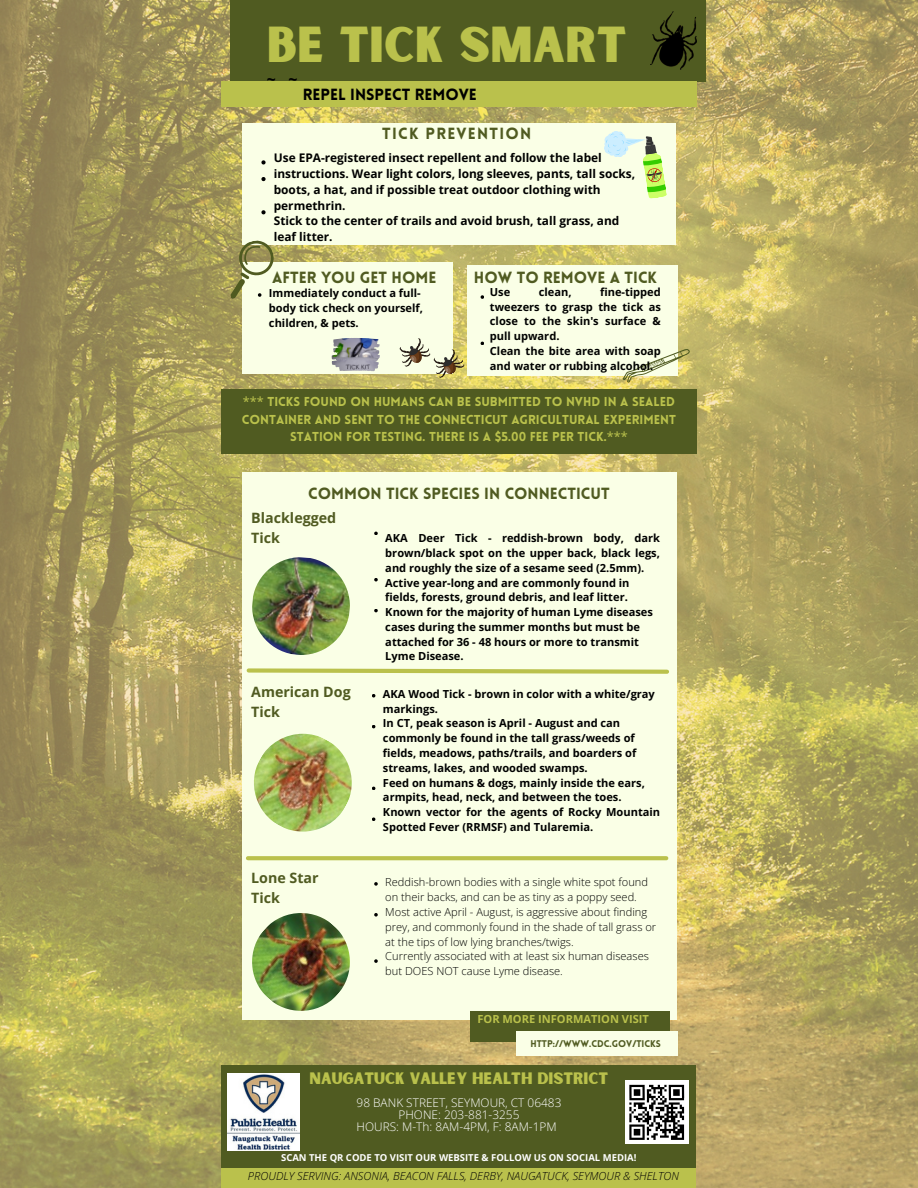
<style>
.page{position:relative;width:918px;height:1188px;background:#fff}
.page>*{position:absolute;margin:0;border:0;box-sizing:border-box;transform-origin:0 0}
.t1{font:48.3px "Sunborn Sans One";color:#bac14c}
.t2{font:900 15.9px "Lovelo";color:#505b21}
.t3{font:15.9px "Sunborn Sans One";color:#bac14c}
.t4{font:900 15.9px "Lovelo";color:#000}
.t5{font:900 15.9px "Lovelo";letter-spacing:.08em;color:#505b21}
.t6{font:700 15.9px "Open Sans";color:#000}
.t7{font:700 14.25px/19.6px "Open Sans";color:#505b21}
.t8{font:900 12.6px/17.2px "Lovelo";color:#bac14c;text-align:center}
.t9{font:700 11.85px/15.9px "Open Sans";color:#000}
.t10{font:300 11.85px/11.9px "Open Sans";color:#fff;text-align:center}
.t11{font:700 11.1px/14.9px "Open Sans";color:#000}
.t12{font:300 11.1px/14.9px "Open Sans";color:#000}
.t13{font:italic 300 11.1px "Open Sans";color:#000}
.t14{font:700 11.1px "Open Sans";color:#bac14c}
.t15{font:700 9.45px "Open Sans";color:#fff}
.t16{font:900 9.45px "Lovelo";color:#505b21}
.s1{font-family:"Noto Sans";font-weight:400}
</style>
<div class="page">
<img style="left:0;top:0;width:918px;height:1188px">
<div style="left:230px;top:0;width:476px;height:81px;background:#505b21"></div>
<div style="left:221px;top:389px;width:476px;height:65px;background:#505b21"></div>
<div style="left:242px;top:123px;width:434px;height:121px;background:#faffe6"></div>
<div style="left:242px;top:472px;width:434px;height:548px;background:#faffe6"></div>
<svg style="left:246px;top:668px;width:423px;height:6px"></svg>
<svg style="left:248px;top:856px;width:418px;height:4px;background:#bcc351"></svg>
<div style="left:467px;top:265px;width:210px;height:111px;background:#faffe6"></div>
<img style="left:650px;top:12px;width:46px;height:57px">
<svg style="left:604px;top:131px;width:63px;height:68px"></svg>
<img style="left:252px;top:557px;width:98px;height:98px">
<img style="left:254px;top:734px;width:98px;height:98px">
<img style="left:252px;top:913px;width:98px;height:98px">
<div style="left:242px;top:262px;width:210px;height:111px;background:#faffe6"></div>
<svg style="left:230px;top:239px;width:45px;height:60px"></svg>
<svg style="left:399px;top:338px;width:66px;height:40px"></svg>
<svg style="left:481px;top:295px;width:3px;height:4px"></svg>
<div style="left:221px;top:81px;width:476px;height:25px;background:#bac14c"></div>
<div style="left:471px;top:1011px;width:199px;height:31px;background:#505b21"></div>
<div style="left:517px;top:1032px;width:160px;height:24px;background:#faffe6"></div>
<svg style="left:624px;top:349px;width:65px;height:33px"></svg>
<div style="left:217px;top:1066px;width:483px;height:112px;background:#505b21"></div>
<div style="left:217px;top:1168px;width:483px;height:20px;background:#bac14c"></div>
<div style="left:625px;top:1080px;width:63px;height:64px;background:#fff"></div>
<svg style="left:629px;top:1085px;width:55px;height:55px"></svg>
<img style="left:331px;top:338px;width:43px;height:33px">
<img style="left:228px;top:1073px;width:72px;height:78px">
<svg style="left:261px;top:160px;width:5px;height:5px"></svg>
<svg style="left:261px;top:177px;width:5px;height:4px"></svg>
<svg style="left:261px;top:210px;width:5px;height:4px"></svg>
<svg style="left:372px;top:694px;width:3px;height:4px"></svg>
<svg style="left:372px;top:817px;width:3px;height:4px"></svg>
<svg style="left:374px;top:532px;width:4px;height:3px"></svg>
<svg style="left:374px;top:578px;width:4px;height:3px"></svg>
<svg style="left:374px;top:609px;width:4px;height:3px"></svg>
<svg style="left:374px;top:882px;width:4px;height:4px"></svg>
<svg style="left:374px;top:913px;width:4px;height:4px"></svg>
<svg style="left:374px;top:959px;width:4px;height:4px"></svg>
<p class="t1" style="left:267px;top:13px;width:361px">BE TICK SMART</p>
<p class="t6" style="left:267px;top:68px;width:32px">~ ~</p>
<p class="t4" style="left:303px;top:88px;width:176px">REPEL INSPECT REMOVE</p>
<p class="t5" style="left:382px;top:127px;width:150px">TICK PREVENTION</p>
<p class="t9" style="left:274px;top:150px;width:363px">Use EPA-registered insect repellent and follow the label instructions. Wear light colors, long sleeves, pants, tall socks, boots, a hat, and if possible treat outdoor clothing with permethrin.<br>Stick to the center of trails and avoid brush, tall grass, and leaf litter.</p>
<p class="t2" style="left:272px;top:271px;width:166px">AFTER YOU GET HOME</p>
<p class="t2" style="left:474px;top:271px;width:185px">HOW TO REMOVE A TICK</p>
<h3 class="t11" style="left:269px;top:285px;width:155px">Immediately conduct a full&shy;body tick check on yourself, children, &amp; pets.</h3>
<p class="t11" style="left:490px;top:284px;width:172px;text-align:justify;text-indent:110px">fine-tipped tweezers to grasp the tick as close to the skin's surface &amp; pull upward.</p>
<p class="t11" style="left:490px;top:343px;width:172px">Clean the bite area with soap and water or rubbing alcohol.</p>
<p class="t11" style="left:490px;top:284px;width:22px">Use</p>
<p class="t11" style="left:539px;top:284px;width:34px">clean,</p>
<p class="t8" style="left:242px;top:395px;width:436px"><span class="s1">***</span> TICKS FOUND ON HUMANS CAN BE SUBMITTED TO NVHD IN A SEALED<br>CONTAINER AND SENT TO THE CONNECTICUT AGRICULTURAL EXPERIMENT<br>STATION FOR TESTING. THERE IS A $5.00 FEE PER TICK.<span class="s1">***</span></p>
<p class="t2" style="left:308px;top:487px;width:303px">COMMON TICK SPECIES IN CONNECTICUT</p>
<p class="t7" style="left:251px;top:508px;width:86px">Blacklegged<br>Tick</p>
<p class="t7" style="left:251px;top:682px;width:101px">American Dog<br>Tick</p>
<h3 class="t7" style="left:251px;top:868px;width:69px">Lone Star<br>Tick</h3>
<h3 class="t11" style="left:385px;top:531px;width:276px;text-align:justify">AKA Deer Tick - reddish-brown body, dark brown/black spot on the upper back, black legs, and roughly the size of a sesame seed (2.5mm).</h3>
<p class="t11" style="left:385px;top:575px;width:246px">Active year-long and are commonly found in fields, forests, ground debris, and leaf litter.</p>
<p class="t11" style="left:385px;top:604px;width:269px">Known for the majority of human Lyme diseases cases during the summer months but must be attached for 36 - 48 hours or more to transmit Lyme Disease.</p>
<p class="t11" style="left:383px;top:686px;width:273px">AKA Wood Tick - brown in color with a white/gray markings.</p>
<h3 class="t11" style="left:383px;top:716px;width:255px">In CT, peak season is April - August and can commonly be found in the tall grass/weeds of fields, meadows, paths/trails, and boarders of streams, lakes, and wooded swamps.</h3>
<p class="t11" style="left:383px;top:775px;width:263px">Feed on humans &amp; dogs, mainly inside the ears,</p>
<p class="t11" style="left:383px;top:790px;width:240px">armpits, head, neck, and between the toes.</p>
<h4 class="t11" style="left:383px;top:804px;width:279px">Known vector for the agents of Rocky Mountain<br>Spotted Fever (RRMSF) and Tularemia.</h4>
<p class="t12" style="left:385px;top:874px;width:272px">Reddish-brown bodies with a single white spot found on their backs, and can be as tiny as a poppy seed.<br>Most active April - August, is aggressive about finding prey, and commonly found in the shade of tall grass or at the tips of low lying branches/twigs.</p>
<h3 class="t12" style="left:385px;top:949px;width:265px">Currently associated with at least six human diseases but DOES NOT cause Lyme disease.</h3>
<p class="t14" style="left:477px;top:1012px;width:173px">FOR MORE INFORMATION VISIT</p>
<p class="t16" style="left:530px;top:1040px;width:132px">HTTP://WWW.CDC.GOV/TICKS</p>
<h6 class="t3" style="left:310px;top:1068px;width:300px">NAUGATUCK VALLEY HEALTH DISTRICT</h6>
<p class="t10" style="left:357px;top:1096px;width:206px">98 BANK STREET, SEYMOUR, CT 06483<br>PHONE: 203-881-3255<br>HOURS: M-Th: 8AM-4PM, F: 8AM-1PM</p>
<p class="t15" style="left:281px;top:1151px;width:357px">SCAN THE QR CODE TO VISIT OUR WEBSITE &amp; FOLLOW US ON SOCIAL MEDIA!</p>
<h3 class="t13" style="left:248px;top:1168px;width:433px">PROUDLY SERVING: ANSONIA, BEACON FALLS, DERBY, NAUGATUCK, SEYMOUR &amp; SHELTON</h3>
</div>
